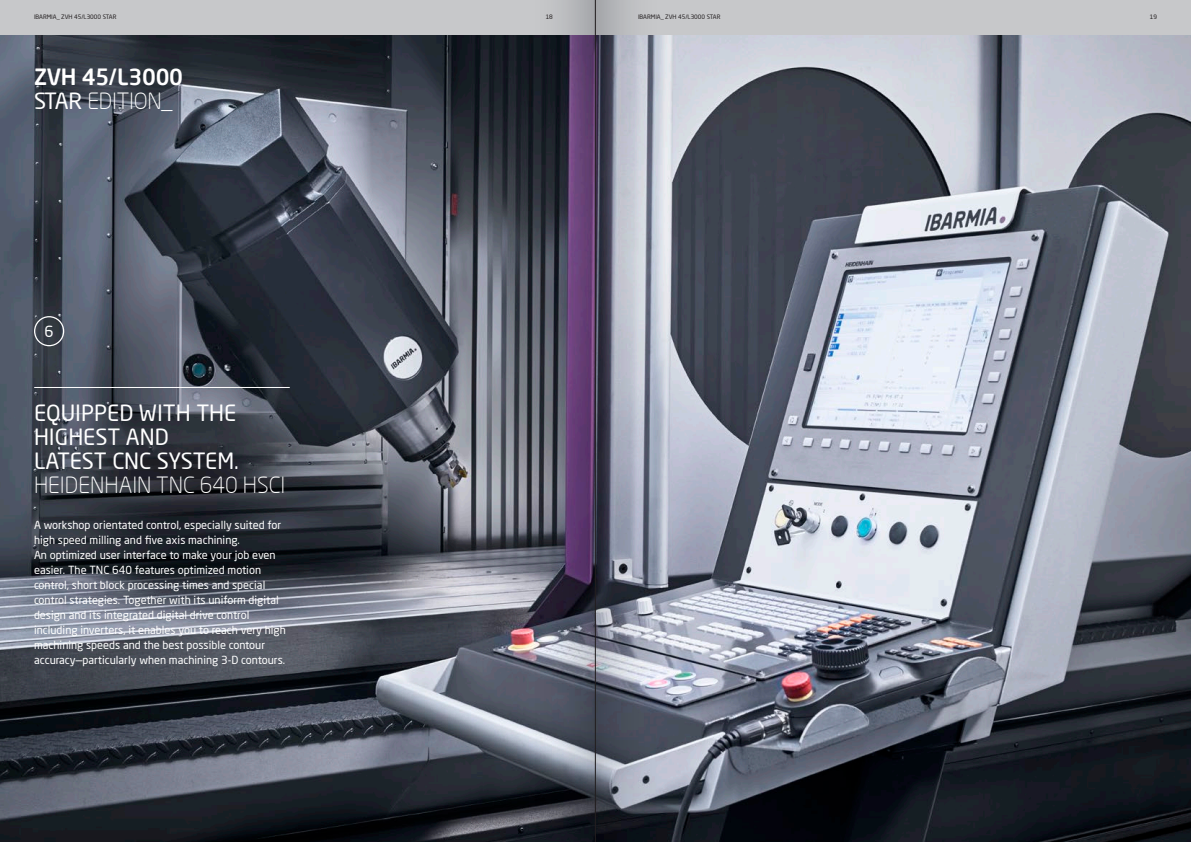
<style>
.page{position:relative;width:1191px;height:842px;background:#fff}
.page>*{position:absolute;margin:0;border:0;box-sizing:border-box;transform-origin:0 0}
.t1{font:22px/24px "Neo Sans Pro";color:#fff}
.t2{font:500 22px/24px "Neo Sans Pro";letter-spacing:-.01em;color:#fff}
.t3{font:300 22px "Neo Sans Pro";color:#fff}
.t4{font:15.1px "Neo Sans Pro";color:#fff}
.t5{font:11px/15px "Neo Sans Pro";color:#fff}
.t6{font:6px "Neo Sans Pro";color:#231f20}
.s1{font-weight:400}
.s2{font-weight:300}
</style>
<div class="page">
<img style="left:0;top:34px;width:1191px;height:808px">
<div style="left:0;top:0;width:1191px;height:34px;background:#c7c8ca"></div>
<hr style="left:35px;top:387px;width:254px;height:1px;background:#fff">
<div style="left:34px;top:316px;width:30px;height:30px;border:1px solid #fff;border-radius:50%"></div>
<svg style="left:527px;top:0;width:68px;height:842px;background:#544c62"></svg>
<svg style="left:596px;top:0;width:67px;height:842px;background:#888d9a"></svg>
<hr style="left:595px;top:0;width:1px;height:842px;background:#231f20">
<p class="t6" style="left:545px;top:13px;width:9px">18</p>
<p class="t6" style="left:1149px;top:13px;width:9px">19</p>
<p class="t6" style="left:34px;top:13px;width:84px">IBARMIA_ ZVH 45/L3000 STAR</p>
<p class="t6" style="left:638px;top:13px;width:84px">IBARMIA_ ZVH 45/L3000 STAR</p>
<h1 class="t2" style="left:34px;top:64px;width:151px">ZVH 45/L3000<br><span class="s1">STAR</span> <span class="s2">EDITION_</span></h1>
<h2 class="t4" style="left:45px;top:322px;width:11px">6</h2>
<h1 class="t1" style="left:34px;top:401px;width:206px">EQUIPPED WITH THE<br>HIGHEST AND<br>LATEST CNC SYSTEM.</h1>
<h1 class="t3" style="left:34px;top:472px;width:253px">HEIDENHAIN TNC 640 HSCI</h1>
<p class="t5" style="left:34px;top:517px;width:253px">A workshop orientated control, especially suited for high speed milling and five axis machining.<br>An optimized user interface to make your job even easier. The TNC 640 features optimized motion control, short block processing times and special control strategies. Together with its uniform digital design and its integrated digital drive control including inverters, it enables you to reach very high machining speeds and the best possible contour accuracy—particularly when machining 3-D contours.</p>
</div>
